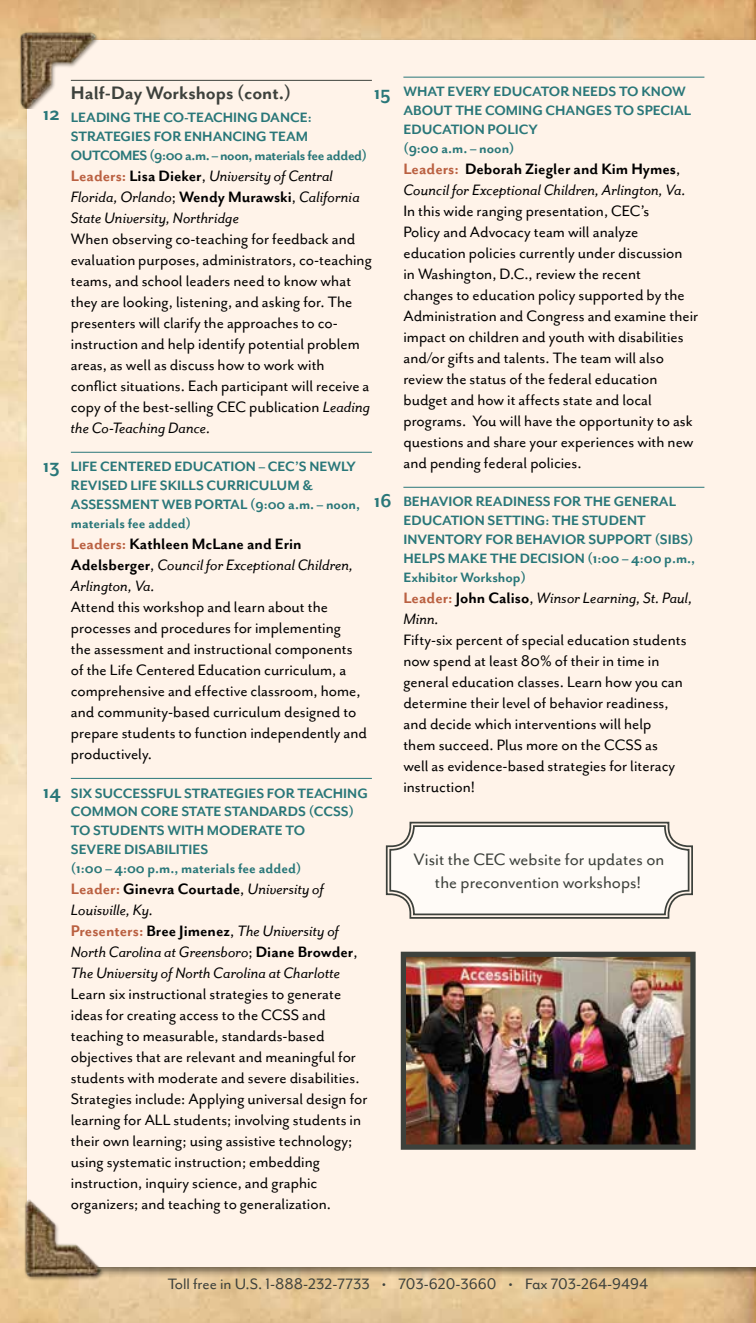
<style>
.page{position:relative;width:756px;height:1323px;background:#fff}
.page>*{position:absolute;margin:0;border:0;box-sizing:border-box;transform-origin:0 0}
.t1{font:21px "Mr Eaves San B";color:#3d413c}
.t2{font:21px "Mr Eaves San B";color:#297779}
.t3{font:19.25px/22.8px "Mr Eaves San R";color:#3d413c;text-align:center}
.t4{font:17.5px/21px "Mr Eaves San R";color:#000}
.t5{font:17.5px/21px "Mr Eaves San RI";color:#000}
.t6{font:17.5px "Mr Eaves San B";color:#000}
.t7{font:17.5px "Mr Eaves San Alt R";color:#3d413c}
.t8{font:15.75px/18.9px "Mr Eaves San B";color:#297779}
.s1{font-family:"Mr Eaves San B";color:#ba6041}
.s2{font-family:"Mr Eaves San B"}
.s3{font-family:"Mr Eaves San R"}
.s4{font-family:"Mr Eaves San RI"}
.s5{color:#ba6041}
</style>
<div class="page">
<img style="left:0;top:0;width:756px;height:1323px">
<div style="left:28px;top:41px;width:728px;height:1226px;background:#fff3e9"></div>
<img style="left:17px;top:1192px;width:93px;height:90px">
<img style="left:12px;top:19px;width:93px;height:90px">
<hr style="left:71px;top:80px;width:301px;height:1px;background:#3d413c">
<hr style="left:71px;top:452px;width:301px;height:1px;background:#297779">
<hr style="left:71px;top:778px;width:301px;height:1px;background:#297779">
<hr style="left:403px;top:77px;width:301px;height:1px;background:#297779">
<hr style="left:403px;top:487px;width:301px;height:1px;background:#297779">
<svg style="left:385px;top:821px;width:308px;height:98px"></svg>
<img style="left:407px;top:958px;width:283px;height:186px">
<div style="left:401px;top:952px;width:295px;height:198px;border:5px solid #3d413c"></div>
<p class="t2" style="left:43px;top:102px;width:18px">12</p>
<p class="t2" style="left:43px;top:454px;width:18px">13</p>
<p class="t2" style="left:43px;top:780px;width:19px">14</p>
<p class="t1" style="left:71px;top:81px;width:222px">Half-Day Workshops (cont.)</p>
<p class="t8" style="left:71px;top:108px;width:298px">LEADING THE CO-TEACHING DANCE:<br>STRATEGIES FOR ENHANCING TEAM<br>OUTCOMES (9:00 a.m. – noon, materials fee added)</p>
<p class="t5" style="left:71px;top:165px;width:291px"><span class="s1">Leaders:</span> <span class="s2">Lisa Dieker</span><span class="s3">,</span> University of Central<br>Florida, Orlando<span class="s3">;</span> <span class="s2">Wendy Murawski</span><span class="s3">,</span> California<br>State University, Northridge</p>
<p class="t4" style="left:71px;top:228px;width:303px">When observing co-teaching for feedback and evaluation purposes, administrators, co-teaching teams, and school leaders need to know what they are looking, listening, and asking for. The presenters will clarify the approaches to co&shy;instruction and help identify potential problem areas, as well as discuss how to work with conflict situations. Each participant will receive a copy of the best-selling CEC publication <span class="s4">Leading</span></p>
<p class="t5" style="left:71px;top:417px;width:141px">the Co-Teaching Dance.</p>
<p class="t8" style="left:71px;top:457px;width:291px">LIFE CENTERED EDUCATION – CEC’S NEWLY REVISED LIFE SKILLS CURRICULUM &amp; ASSESSMENT WEB PORTAL (9:00 a.m. – noon, materials fee added)</p>
<p class="t6" style="left:71px;top:534px;width:232px"><span class="s5">Leaders:</span> Kathleen McLane and Erin</p>
<p class="t5" style="left:71px;top:554px;width:284px"><span class="s2">Adelsberger</span><span class="s3">,</span> Council for Exceptional Children,<br>Arlington, Va.</p>
<p class="t4" style="left:71px;top:596px;width:298px">Attend this workshop and learn about the processes and procedures for implementing<br>the assessment and instructional components of the Life Centered Education curriculum, a comprehensive and effective classroom, home, and community-based curriculum designed to prepare students to function independently and productively.</p>
<p class="t8" style="left:71px;top:783px;width:299px">SIX SUCCESSFUL STRATEGIES FOR TEACHING<br>COMMON CORE STATE STANDARDS (CCSS)<br>TO STUDENTS WITH MODERATE TO<br>SEVERE DISABILITIES<br>(1:00 – 4:00 p.m., materials fee added)</p>
<p class="t6" style="left:71px;top:879px;width:255px"><span class="s5">Leader:</span> Ginevra Courtade<span class="s3">,</span> <span class="s4">University of</span></p>
<p class="t5" style="left:71px;top:899px;width:288px">Louisville, Ky.<br><span class="s1">Presenters:</span> <span class="s2">Bree Jimenez</span><span class="s3">,</span> The University of North Carolina at Greensboro<span class="s3">;</span> <span class="s2">Diane Browder</span><span class="s3">, </span>The University of North Carolina at Charlotte</p>
<p class="t4" style="left:71px;top:984px;width:298px">Learn six instructional strategies to generate ideas for creating access to the CCSS and teaching to measurable, standards-based objectives that are relevant and meaningful for students with moderate and severe disabilities.<br>Strategies include: Applying universal design for learning for ALL students; involving students in their own learning; using assistive technology; using systematic instruction; embedding instruction, inquiry science, and graphic organizers; and teaching to generalization.</p>
<p class="t2" style="left:374px;top:81px;width:18px">15</p>
<p class="t2" style="left:374px;top:489px;width:19px">16</p>
<p class="t8" style="left:403px;top:82px;width:289px">WHAT EVERY EDUCATOR NEEDS TO KNOW<br>ABOUT THE COMING CHANGES TO SPECIAL<br>EDUCATION POLICY<br>(9:00 a.m. – noon)</p>
<p class="t6" style="left:403px;top:159px;width:278px"><span class="s5">Leaders:</span> Deborah Ziegler and Kim Hymes<span class="s3">,</span></p>
<p class="t5" style="left:403px;top:179px;width:284px">Council for Exceptional Children, Arlington, Va.</p>
<p class="t4" style="left:403px;top:200px;width:296px">In this wide ranging presentation, CEC’s<br>Policy and Advocacy team will analyze education policies currently under discussion in Washington, D.C., review the recent<br>changes to education policy supported by the Administration and Congress and examine their impact on children and youth with disabilities and/or gifts and talents. The team will also review the status of the federal education budget and how it affects state and local programs. You will have the opportunity to ask questions and share your experiences with new and pending federal policies.</p>
<p class="t8" style="left:403px;top:492px;width:293px">BEHAVIOR READINESS FOR THE GENERAL EDUCATION SETTING: THE STUDENT INVENTORY FOR BEHAVIOR SUPPORT (SIBS)<br>HELPS MAKE THE DECISION (1:00 – 4:00 p.m., Exhibitor Workshop)</p>
<p class="t5" style="left:403px;top:587px;width:290px"><span class="s1">Leader:</span> <span class="s2">John Caliso</span><span class="s3">,</span> Winsor Learning, St. Paul,<br>Minn.</p>
<p class="t4" style="left:403px;top:629px;width:285px">Fifty-six percent of special education students now spend at least 80% of their in time in general education classes. Learn how you can determine their level of behavior readiness, and decide which interventions will help them succeed. Plus more on the CCSS as well as evidence-based strategies for literacy instruction!</p>
<p class="t3" style="left:414px;top:848px;width:252px">Visit the CEC website for updates on the preconvention workshops!</p>
<p class="t7" style="left:168px;top:1274px;width:482px">Toll free in U.S. 1-888-232-7733 • 703-620-3660 • Fax 703-264-9494</p>
</div>
